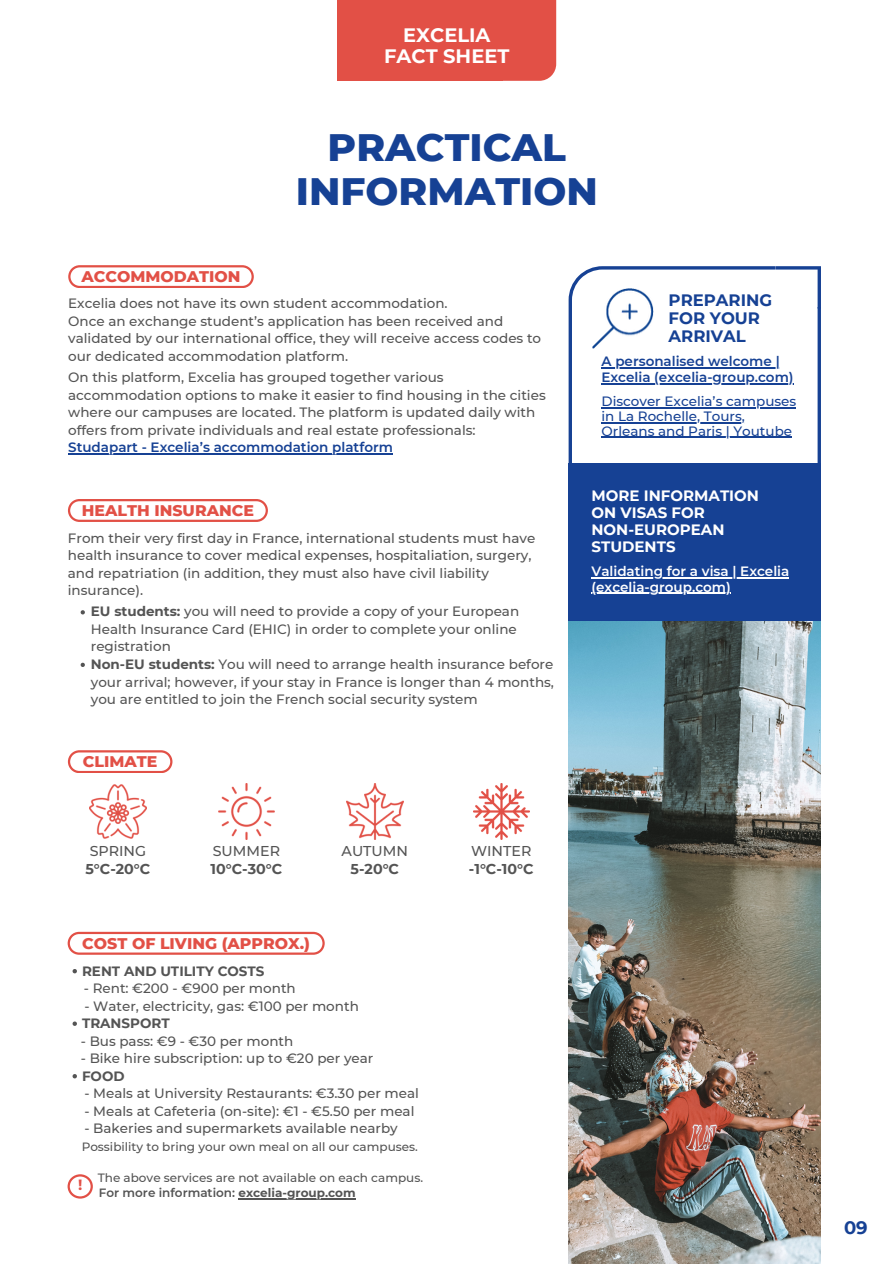
<style>
.page{position:relative;width:894px;height:1264px;background:#fff}
.page>*{position:absolute;margin:0;border:0;box-sizing:border-box;transform-origin:0 0}
.t1{font:800 39px/43.8px "Montserrat";color:#164194;text-align:center}
.t2{font:700 19.35px/21.3px "Montserrat";color:#fff;text-align:center}
.t3{font:700 18px "Montserrat";color:#164194}
.t4{font:700 16.5px/18px "Montserrat";color:#164194}
.t5{font:800 15.75px "Montserrat";color:#e25046}
.t6{font:700 15px/16.8px "Montserrat";color:#fff}
.t7{font:700 14.85px "Montserrat";color:#e25046}
.t8{font:700 14.25px "Montserrat";color:#545454}
.t9{font:500 14.25px "Montserrat";color:#545454}
.t10{font:500 13.5px/17.5px "Montserrat";color:#545454}
.t11{font:600 13.5px/15.8px "Montserrat";color:#164194}
.t12{font:500 13.5px/14.7px "Montserrat";color:#164194}
.t13{font:600 13.5px/15.8px "Montserrat";color:#fff}
.t14{font:700 13.5px "Montserrat";color:#545454}
.t15{font:500 12px/15.5px "Montserrat";color:#545454}
.s1{font-weight:700}
.s2{font-weight:600}
</style>
<div class="page">
<img style="left:568px;top:621px;width:252px;height:642px">
<div style="left:337px;top:0;width:165px;height:81px;background:#e25046"></div>
<div style="left:502px;top:0;width:54px;height:81px;background:#e25046"></div>
<div style="left:568px;top:463px;width:252px;height:158px;background:#164194"></div>
<svg style="left:68px;top:265px;width:186px;height:23px"></svg>
<svg style="left:68px;top:750px;width:104px;height:22px"></svg>
<svg style="left:68px;top:499px;width:200px;height:22px"></svg>
<svg style="left:68px;top:931px;width:256px;height:23px"></svg>
<img style="left:90px;top:784px;width:56px;height:55px">
<img style="left:218px;top:783px;width:56px;height:56px">
<img style="left:346px;top:783px;width:57px;height:56px">
<img style="left:473px;top:783px;width:56px;height:56px">
<svg style="left:568px;top:266px;width:252px;height:197px"></svg>
<div style="left:775px;top:252px;width:58px;height:55px;background:#fff"></div>
<hr style="left:775px;top:266px;width:45px;height:3px;background:#164194">
<hr style="left:817px;top:268px;width:3px;height:40px;background:#164194">
<img style="left:592px;top:288px;width:61px;height:61px">
<hr style="left:68px;top:453px;width:325px;height:1px;background:#164194">
<svg style="left:81px;top:610px;width:4px;height:4px"></svg>
<svg style="left:81px;top:662px;width:4px;height:5px"></svg>
<svg style="left:73px;top:969px;width:4px;height:4px"></svg>
<svg style="left:73px;top:1021px;width:4px;height:4px"></svg>
<svg style="left:73px;top:1074px;width:4px;height:4px"></svg>
<hr style="left:238px;top:1197px;width:117px;height:2px;background:#545454">
<hr style="left:601px;top:367px;width:178px;height:1px;background:#164194">
<hr style="left:601px;top:383px;width:192px;height:1px;background:#164194">
<hr style="left:601px;top:407px;width:195px;height:1px;background:#164194">
<hr style="left:601px;top:422px;width:143px;height:1px;background:#164194">
<hr style="left:601px;top:437px;width:191px;height:1px;background:#164194">
<hr style="left:591px;top:577px;width:198px;height:1px;background:#fff">
<hr style="left:591px;top:593px;width:139px;height:1px;background:#fff">
<svg style="left:68px;top:1174px;width:24px;height:24px"></svg>
<h2 class="t2" style="left:384px;top:24px;width:127px">EXCELIA<br>FACT SHEET</h2>
<p class="t5" style="left:81px;top:267px;width:160px">ACCOMMODATION</p>
<h1 class="t1" style="left:296px;top:125px;width:303px">PRACTICAL<br>INFORMATION</h1>
<p class="t10" style="left:68px;top:295px;width:474px">Excelia does not have its own student accommodation.<br>Once an exchange student’s application has been received and validated by our international office, they will receive access codes to our dedicated accommodation platform.</p>
<p class="t10" style="left:68px;top:368px;width:479px">On this platform, Excelia has grouped together various accommodation options to make it easier to find housing in the cities where our campuses are located. The platform is updated daily with offers from private individuals and real estate professionals:</p>
<p class="t11" style="left:68px;top:439px;width:326px">Studapart - Excelia’s accommodation platform</p>
<p class="t5" style="left:82px;top:501px;width:173px">HEALTH INSURANCE</p>
<p class="t10" style="left:68px;top:529px;width:469px">From their very first day in France, international students must have health insurance to cover medical expenses, hospitaliation, surgery, and repatriation (in addition, they must also have civil liability insurance).</p>
<p class="t10" style="left:91px;top:603px;width:464px"><span class="s1">EU students:</span> you will need to provide a copy of your European Health Insurance Card (EHIC) in order to complete your online registration<br><span class="s1">Non-EU students:</span> You will need to arrange health insurance before your arrival; however, if your stay in France is longer than 4 months, you are entitled to join the French social security system</p>
<p class="t5" style="left:83px;top:752px;width:76px">CLIMATE</p>
<p class="t9" style="left:90px;top:842px;width:58px">SPRING</p>
<p class="t8" style="left:85px;top:860px;width:66px">5°C-20°C</p>
<p class="t9" style="left:213px;top:842px;width:69px">SUMMER</p>
<p class="t8" style="left:210px;top:860px;width:73px">10°C-30°C</p>
<p class="t5" style="left:82px;top:933px;width:229px">COST OF LIVING (APPROX.)</p>
<p class="t9" style="left:341px;top:842px;width:68px">AUTUMN</p>
<p class="t8" style="left:350px;top:860px;width:50px">5-20°C</p>
<p class="t14" style="left:82px;top:962px;width:184px">RENT AND UTILITY COSTS</p>
<p class="t10" style="left:84px;top:979px;width:213px">- Rent: €200 - €900 per month</p>
<p class="t10" style="left:84px;top:996px;width:276px">- Water, electricity, gas: €100 per month</p>
<p class="t14" style="left:82px;top:1014px;width:89px">TRANSPORT</p>
<p class="t10" style="left:81px;top:1031px;width:214px">- Bus pass: €9 - €30 per month</p>
<p class="t10" style="left:81px;top:1049px;width:294px">- Bike hire subscription: up to €20 per year</p>
<p class="t14" style="left:82px;top:1067px;width:44px">FOOD</p>
<p class="t10" style="left:84px;top:1084px;width:336px">- Meals at University Restaurants: €3.30 per meal</p>
<p class="t10" style="left:84px;top:1101px;width:331px">- Meals at Cafeteria (on-site): €1 - €5.50 per meal</p>
<p class="t10" style="left:84px;top:1119px;width:315px">- Bakeries and supermarkets available nearby</p>
<p class="t15" style="left:82px;top:1138px;width:338px">Possibility to bring your own meal on all our campuses.</p>
<p class="t15" style="left:98px;top:1169px;width:327px">The above services are not available on each campus.<br><span class="s2">For more information:</span> <span class="s1">excelia-group.com</span></p>
<p class="t7" style="left:78px;top:1175px;width:6px">!</p>
<p class="t9" style="left:471px;top:842px;width:62px">WINTER</p>
<p class="t8" style="left:469px;top:860px;width:66px">-1°C-10°C</p>
<p class="t4" style="left:668px;top:291px;width:105px">PREPARING<br>FOR YOUR<br>ARRIVAL</p>
<p class="t11" style="left:601px;top:353px;width:193px">A personalised welcome |<br>Excelia (excelia-group.com)</p>
<p class="t12" style="left:601px;top:394px;width:196px">Discover Excelia’s campuses in La Rochelle, Tours,<br>Orleans and Paris | Youtube</p>
<p class="t6" style="left:591px;top:487px;width:169px">MORE INFORMATION<br>ON VISAS FOR<br>NON-EUROPEAN<br>STUDENTS</p>
<p class="t13" style="left:591px;top:563px;width:199px">Validating for a visa | Excelia (excelia-group.com)</p>
<h3 class="t3" style="left:843px;top:1216px;width:25px">09</h3>
</div>
